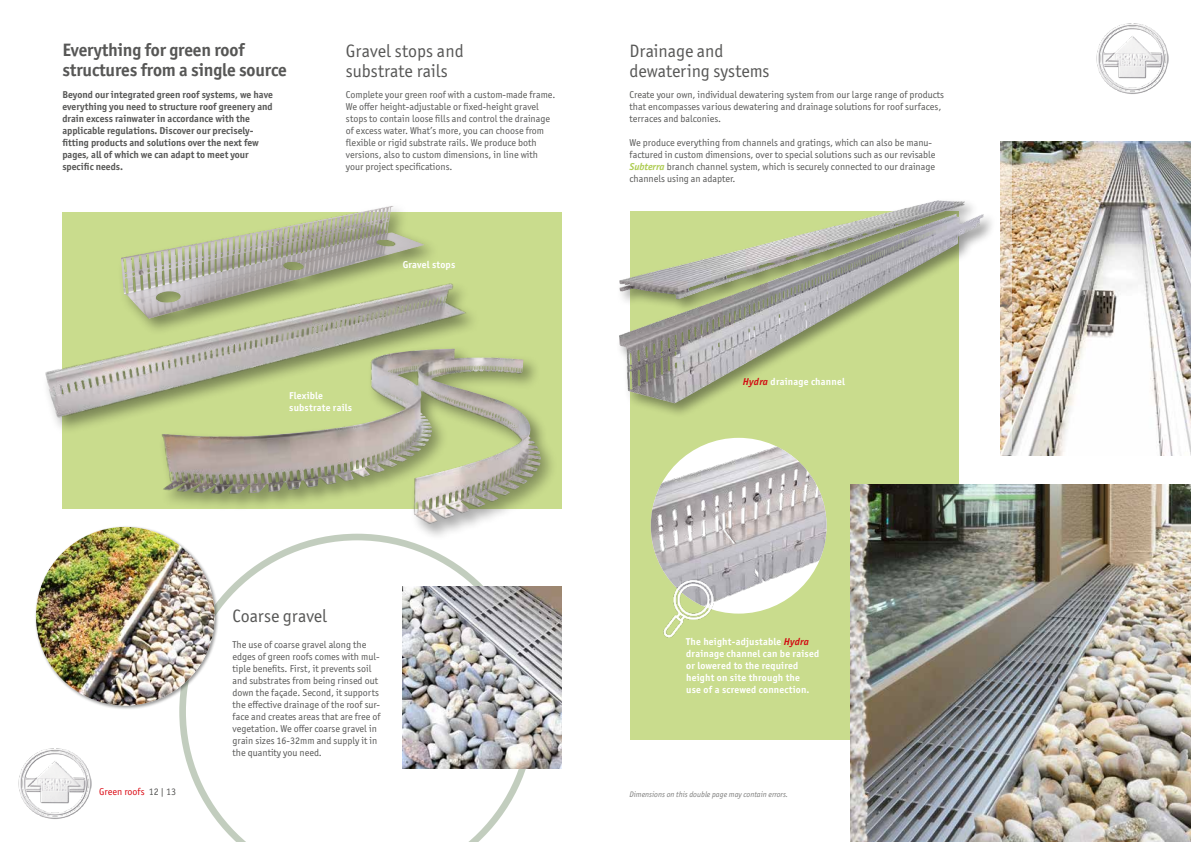
<style>
.page{position:relative;width:1191px;height:842px;background:#fff}
.page>*{position:absolute;margin:0;border:0;box-sizing:border-box;transform-origin:0 0}
.t1{font:18px/20px "Officina Sans ITC Pro";color:#575756}
.t2{font:700 18px/20px "Officina Sans ITC Pro";letter-spacing:-.01em;color:#575756}
.t3{font:10px/12px "Officina Sans ITC Pro";color:#575756}
.t4{font:700 10px/12px "Officina Sans ITC Pro";color:#575756}
.t5{font:700 10px/12px "Officina Sans ITC Pro";letter-spacing:.02em;color:#fff}
.t6{font:10px "Officina Sans ITC Pro";color:#db0812}
.t7{font:italic 8px "Officina Sans ITC Pro";color:#7e7e7d}
.s1{font-weight:700;font-style:italic;color:#aecc53}
.s2{color:#575756}
.s3{font-style:italic;color:#d20a11}
</style>
<div class="page">
<div style="left:629px;top:212px;width:329px;height:528px;background:#c9dc8d"></div>
<div style="left:62px;top:212px;width:499px;height:296px;background:#c9dc8d"></div>
<svg style="left:179px;top:541px;width:356px;height:301px"></svg>
<div style="left:117px;top:202px;width:324px;height:134px;background:#000;opacity:.4"></div>
<img style="left:217px;top:206px;width:174px;height:34px">
<img style="left:45px;top:275px;width:428px;height:155px">
<div style="left:158px;top:345px;width:400px;height:196px;background:#000;opacity:.4"></div>
<img style="left:371px;top:349px;width:80px;height:12px">
<div style="left:34px;top:525px;width:185px;height:184px;background:#000;opacity:.4"></div>
<img style="left:36px;top:527px;width:179px;height:178px;border-radius:89px">
<img style="left:651px;top:438px;width:175px;height:176px;border-radius:88px">
<img style="left:1011px;top:141px;width:180px;height:314px">
<img style="left:850px;top:484px;width:341px;height:358px">
<img style="left:663px;top:577px;width:53px;height:61px">
<svg style="left:1000px;top:141px;width:11px;height:314px;background:#dacbb7"></svg>
<div style="left:616px;top:197px;width:382px;height:221px;background:#000;opacity:.4"></div>
<img style="left:619px;top:200px;width:318px;height:100px">
<img style="left:403px;top:586px;width:158px;height:182px">
<img style="left:1096px;top:23px;width:72px;height:71px">
<img style="left:19px;top:748px;width:72px;height:71px">
<h1 class="t2" style="left:62px;top:39px;width:226px">Everything for green roof structures from a single source</h1>
<h1 class="t1" style="left:629px;top:40px;width:142px">Drainage and dewatering systems</h1>
<p class="t3" style="left:629px;top:89px;width:316px">Create your own, individual dewatering system from our large range of products that encompasses various dewatering and drainage solutions for roof surfaces, terraces and balconies.</p>
<p class="t3" style="left:629px;top:137px;width:307px">We produce everything from channels and gratings, which can also be manu&shy;factured in custom dimensions, over to special solutions such as our revisable <span class="s1">Subterra</span> branch channel system, which is securely connected to our drainage channels using an adapter.</p>
<h1 class="t1" style="left:346px;top:40px;width:119px">Gravel stops and substrate rails</h1>
<p class="t4" style="left:62px;top:88px;width:212px">Beyond our integrated green roof systems, we have everything you need to structure roof greenery and drain excess rainwater in accordance with the applicable regulations. Discover our precisely&shy;fitting products and solutions over the next few pages, all of which we can adapt to meet your specific needs.</p>
<p class="t3" style="left:346px;top:89px;width:211px">Complete your green roof with a custom-made frame.<br>We offer height-adjustable or fixed-height gravel stops to contain loose fills and control the drainage of excess water. What’s more, you can choose from flexible or rigid substrate rails. We produce both versions, also to custom dimensions, in line with your project specifications.</p>
<p class="t5" style="left:289px;top:389px;width:64px">Flexible substrate rails</p>
<p class="t5" style="left:403px;top:259px;width:54px">Gravel stops</p>
<p class="t6" style="left:99px;top:786px;width:78px">Green roofs <span class="s2">12 | 13</span></p>
<h1 class="t1" style="left:232px;top:606px;width:96px">Coarse gravel</h1>
<p class="t3" style="left:232px;top:638px;width:149px">The use of coarse gravel along the edges of green roofs comes with mul&shy;tiple benefits. First, it prevents soil and substrates from being rinsed out down the façade. Second, it supports the effective drainage of the roof sur&shy;face and creates areas that are free of vegetation. We offer coarse gravel in grain sizes 16-32mm and supply it in the quantity you need.</p>
<p class="t5" style="left:743px;top:375px;width:103px"><span class="s3">Hydra</span> drainage channel</p>
<p class="t5" style="left:686px;top:636px;width:134px">The height-adjustable <span class="s3">Hydra </span>drainage channel can be raised or lowered to the required height on site through the<br>use of a screwed connection.</p>
<p class="t7" style="left:629px;top:789px;width:160px">Dimensions on this double page may contain errors.</p>
</div>
